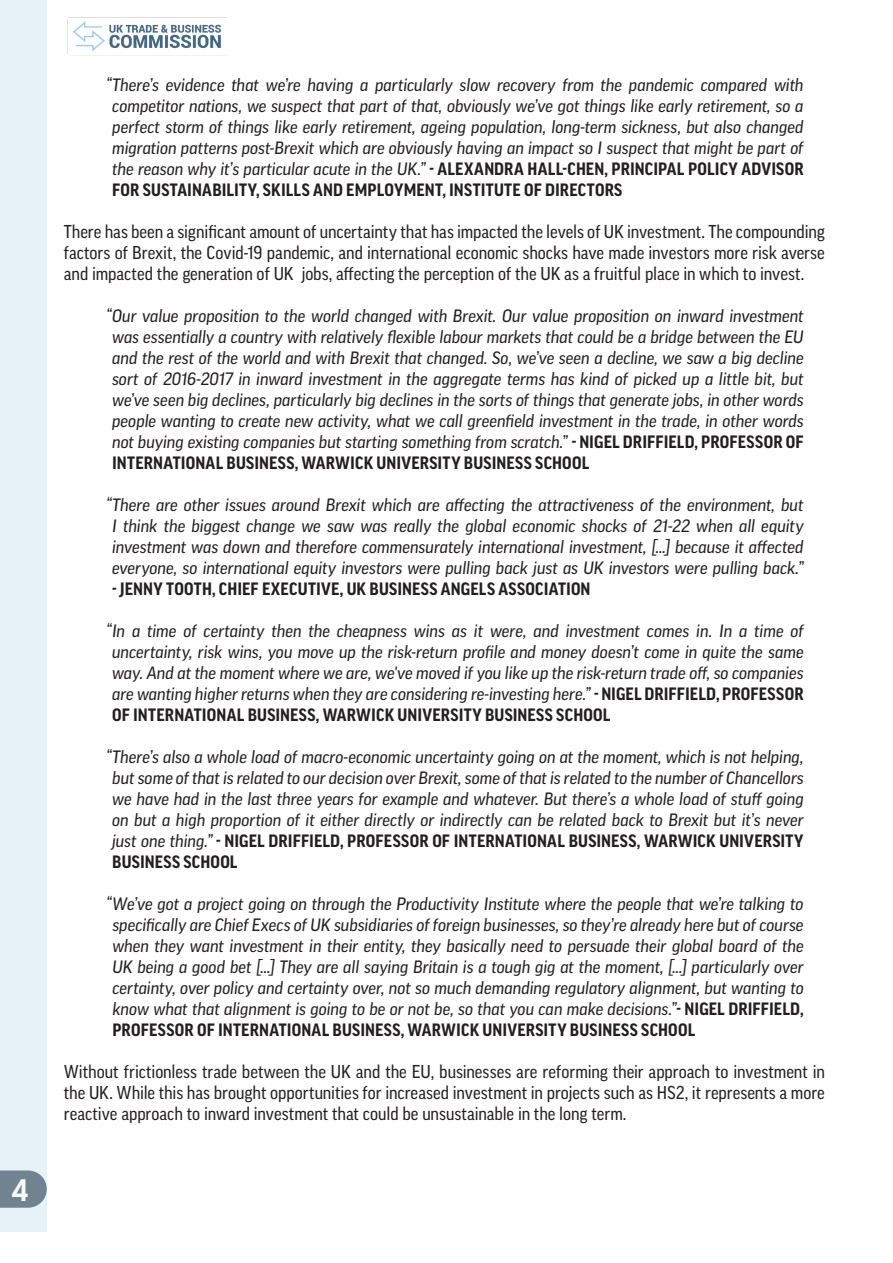
<style>
.page{position:relative;width:893px;height:1263px;background:#fff}
.page>*{position:absolute;margin:0;border:0;box-sizing:border-box;transform-origin:0 0}
.t1{font:700 30px "Good Pro";color:#fff}
.Body_Copy{font:18px/21px "Good Pro Narr News";letter-spacing:-.005em;color:#231f20;text-align:justify}
.Italic_bodycopy_inde{font:italic 17.25px/21px "Good Pro News";letter-spacing:-.005em;color:#231f20;text-align:justify}
.Italic_bodycopy_inde-2{font:700 17.25px "Good Pro Narr";letter-spacing:.01em;color:#231f20}
.s1{font-family:"Good Pro Narr";font-weight:700;font-style:normal}
</style>
<div class="page">
<div style="left:0;top:0;width:47px;height:1231px;background:#e6f1f8"></div>
<img style="left:67px;top:17px;width:161px;height:39px">
<svg style="left:0;top:1170px;width:47px;height:38px;background:#7d8e9b"></svg>
<h1 class="t1" style="left:12px;top:1173px;width:18px">4</h1>
<p class="Italic_bodycopy_inde" style="left:112px;top:74px;width:693px;text-indent:-6px">“There’s evidence that we’re having a particularly slow recovery from the pandemic compared with competitor nations, we suspect that part of that, obviously we’ve got things like early retirement, so a perfect storm of things like early retirement, ageing population, long-term sickness, but also changed migration patterns post-Brexit which are obviously having an impact so I suspect that might be part of the reason why it’s particular acute in the UK.” <span class="s1">- ALEXANDRA HALL-CHEN, PRINCIPAL POLICY ADVISOR FOR SUSTAINABILITY, SKILLS AND EMPLOYMENT, INSTITUTE OF DIRECTORS</span></p>
<p class="Body_Copy" style="left:64px;top:221px;width:763px">There has been a significant amount of uncertainty that has impacted the levels of UK investment. The compounding factors of Brexit, the Covid-19 pandemic, and international economic shocks have made investors more risk averse and impacted the generation of UK jobs, affecting the perception of the UK as a fruitful place in which to invest.</p>
<p class="Italic_bodycopy_inde" style="left:112px;top:305px;width:693px;text-indent:-6px">“Our value proposition to the world changed with Brexit. Our value proposition on inward investment was essentially a country with relatively flexible labour markets that could be a bridge between the EU and the rest of the world and with Brexit that changed. So, we’ve seen a decline, we saw a big decline sort of 2016-2017 in inward investment in the aggregate terms has kind of picked up a little bit, but we’ve seen big declines, particularly big declines in the sorts of things that generate jobs, in other words people wanting to create new activity, what we call greenfield investment in the trade, in other words not buying existing companies but starting something from scratch.” <span class="s1">- NIGEL DRIFFIELD, PROFESSOR OF INTERNATIONAL BUSINESS, WARWICK UNIVERSITY BUSINESS SCHOOL</span></p>
<p class="Italic_bodycopy_inde" style="left:106px;top:494px;width:699px;text-align:center">“There are other issues around Brexit which are affecting the attractiveness of the environment, but I think the biggest change we saw was really the global economic shocks of 21-22 when all equity investment was down and therefore commensurately international investment, [...] because it affected everyone, so international equity investors were pulling back just as UK investors were pulling back.”</p>
<p class="Italic_bodycopy_inde-2" style="left:112px;top:579px;width:480px">- JENNY TOOTH, CHIEF EXECUTIVE, UK BUSINESS ANGELS ASSOCIATION</p>
<p class="Italic_bodycopy_inde" style="left:112px;top:620px;width:693px;text-indent:-6px">“In a time of certainty then the cheapness wins as it were, and investment comes in. In a time of uncertainty, risk wins, you move up the risk-return profile and money doesn’t come in quite the same way. And at the moment where we are, we've moved if you like up the risk-return trade off, so companies are wanting higher returns when they are considering re-investing here.” <span class="s1">- NIGEL DRIFFIELD, PROFESSOR OF INTERNATIONAL BUSINESS, WARWICK UNIVERSITY BUSINESS SCHOOL</span></p>
<p class="Italic_bodycopy_inde" style="left:112px;top:746px;width:693px;text-indent:-6px">“There’s also a whole load of macro-economic uncertainty going on at the moment, which is not helping, but some of that is related to our decision over Brexit, some of that is related to the number of Chancellors we have had in the last three years for example and whatever. But there’s a whole load of stuff going on but a high proportion of it either directly or indirectly can be related back to Brexit but it’s never just one thing.” <span class="s1">- NIGEL DRIFFIELD, PROFESSOR OF INTERNATIONAL BUSINESS, WARWICK UNIVERSITY BUSINESS SCHOOL</span></p>
<p class="Italic_bodycopy_inde" style="left:112px;top:893px;width:693px;text-indent:-6px">“We’ve got a project going on through the Productivity Institute where the people that we’re talking to specifically are Chief Execs of UK subsidiaries of foreign businesses, so they’re already here but of course when they want investment in their entity, they basically need to persuade their global board of the UK being a good bet [...] They are all saying Britain is a tough gig at the moment, [...] particularly over certainty, over policy and certainty over, not so much demanding regulatory alignment, but wanting to know what that alignment is going to be or not be, so that you can make decisions.”<span class="s1">- NIGEL DRIFFIELD, PROFESSOR OF INTERNATIONAL BUSINESS, WARWICK UNIVERSITY BUSINESS SCHOOL</span></p>
<p class="Body_Copy" style="left:64px;top:1061px;width:763px">Without frictionless trade between the UK and the EU, businesses are reforming their approach to investment in the UK. While this has brought opportunities for increased investment in projects such as HS2, it represents a more reactive approach to inward investment that could be unsustainable in the long term.</p>
</div>
